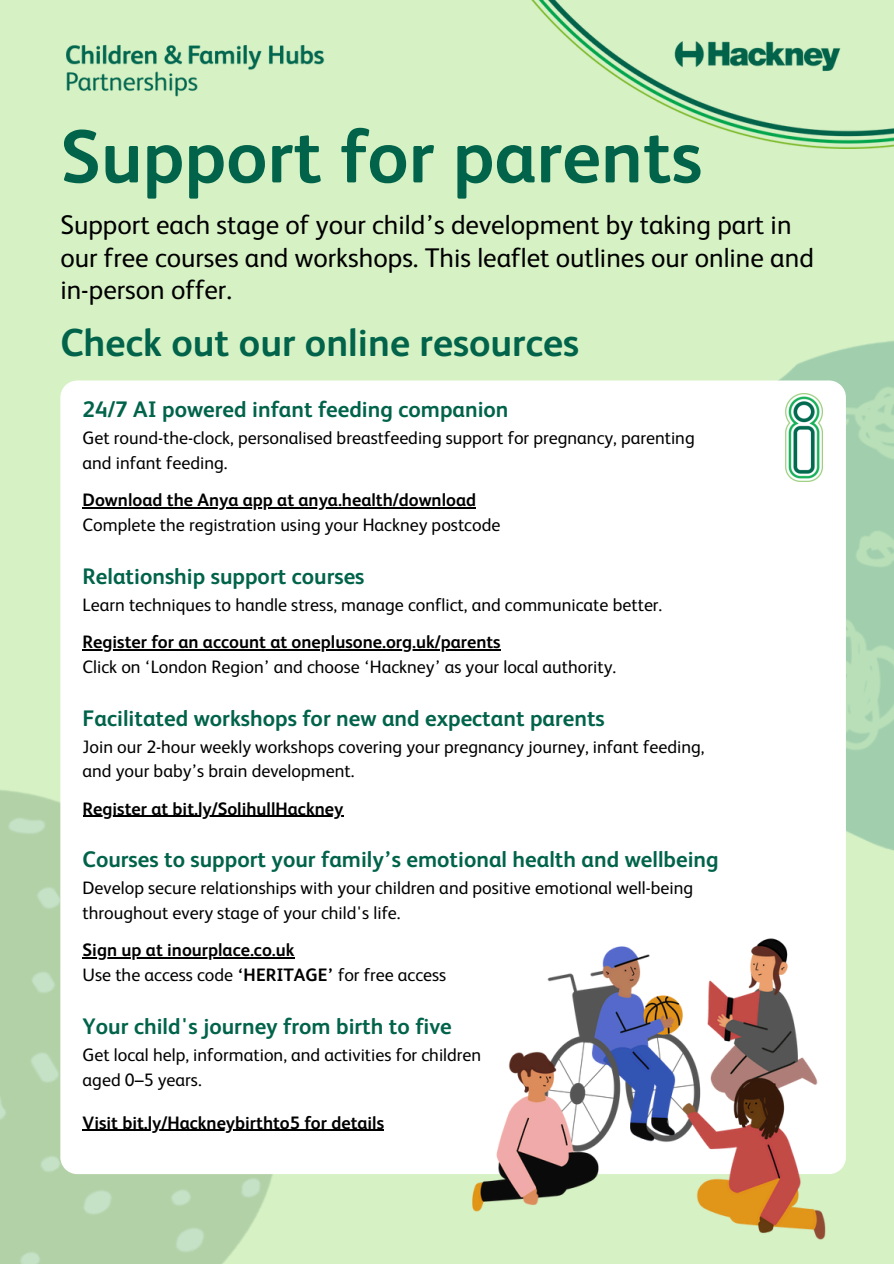
<style>
.page{position:relative;width:894px;height:1264px;background:#fff}
.page>*{position:absolute;margin:0;border:0;box-sizing:border-box;transform-origin:0 0}
.t1{font:700 75px "FS Albert";color:#00634a}
.t2{font:700 39px "FS Albert";color:#00634a}
.t3{font:27px/32.7px "FS Albert";color:#000}
.t4{font:700 22.5px "FS Albert";color:#00634a}
.t5{font:18px "FS Albert";color:#000}
.t6{font:700 18px "FS Albert";color:#000}
.s1{font-weight:700}
</style>
<div class="page">
<div style="left:0;top:0;width:893px;height:1263px;background:#d6f1c4"></div>
<img style="left:779px;top:340px;width:114px;height:569px">
<div style="left:60px;top:380px;width:785px;height:794px;background:#fff"></div>
<hr style="left:83px;top:507px;width:393px;height:1px;background:#000">
<hr style="left:83px;top:649px;width:417px;height:1px;background:#000">
<hr style="left:83px;top:815px;width:260px;height:1px;background:#000">
<hr style="left:83px;top:957px;width:211px;height:1px;background:#000">
<hr style="left:83px;top:1129px;width:301px;height:1px;background:#000">
<img style="left:460px;top:909px;width:386px;height:331px">
<img style="left:66px;top:45px;width:259px;height:52px">
<img style="left:531px;top:0;width:362px;height:148px">
<img style="left:785px;top:393px;width:37px;height:88px">
<p class="t1" style="left:60px;top:114px;width:643px">Support for parents</p>
<p class="t3" style="left:60px;top:208px;width:754px">Support each stage of your child’s development by taking part in our free courses and workshops. This leaflet outlines our online and in-person offer.</p>
<h4 class="t2" style="left:60px;top:321px;width:520px">Check out our online resources</h4>
<p class="t4" style="left:83px;top:397px;width:427px">24/7 AI powered infant feeding companion</p>
<p class="t5" style="left:83px;top:428px;width:613px">Get round-the-clock, personalised breastfeeding support for pregnancy, parenting</p>
<h1 class="t5" style="left:83px;top:452px;width:146px">and infant feeding.</h1>
<h3 class="t6" style="left:83px;top:490px;width:395px">Download the Anya app at anya.health/download</h3>
<p class="t5" style="left:83px;top:514px;width:419px">Complete the registration using your Hackney postcode</p>
<h2 class="t4" style="left:83px;top:563px;width:283px">Relationship support courses</h2>
<p class="t5" style="left:83px;top:594px;width:581px">Learn techniques to handle stress, manage conflict, and communicate better.</p>
<p class="t6" style="left:83px;top:631px;width:419px">Register for an account at oneplusone.org.uk/parents</p>
<p class="t5" style="left:83px;top:656px;width:535px">Click on ‘London Region’ and choose ‘Hackney’ as your local authority.</p>
<p class="t4" style="left:83px;top:705px;width:523px">Facilitated workshops for new and expectant parents</p>
<p class="t5" style="left:83px;top:736px;width:623px">Join our 2-hour weekly workshops covering your pregnancy journey, infant feeding,</p>
<p class="t5" style="left:83px;top:761px;width:273px">and your baby’s brain development.</p>
<p class="t6" style="left:83px;top:798px;width:262px">Register at bit.ly/SolihullHackney</p>
<p class="t4" style="left:83px;top:847px;width:637px">Courses to support your family’s emotional health and wellbeing</p>
<p class="t5" style="left:83px;top:878px;width:612px">Develop secure relationships with your children and positive emotional well-being</p>
<p class="t5" style="left:83px;top:902px;width:319px">throughout every stage of your child's life.</p>
<p class="t6" style="left:83px;top:940px;width:213px">Sign up at inourplace.co.uk</p>
<p class="t5" style="left:83px;top:964px;width:365px">Use the access code <span class="s1">‘HERITAGE’</span> for free access</p>
<h4 class="t4" style="left:83px;top:1013px;width:370px">Your child's journey from birth to five</h4>
<p class="t5" style="left:83px;top:1044px;width:400px">Get local help, information, and activities for children</p>
<p class="t5" style="left:83px;top:1069px;width:120px">aged 0–5 years.</p>
<p class="t6" style="left:83px;top:1112px;width:303px">Visit bit.ly/Hackneybirthto5 for details</p>
</div>
